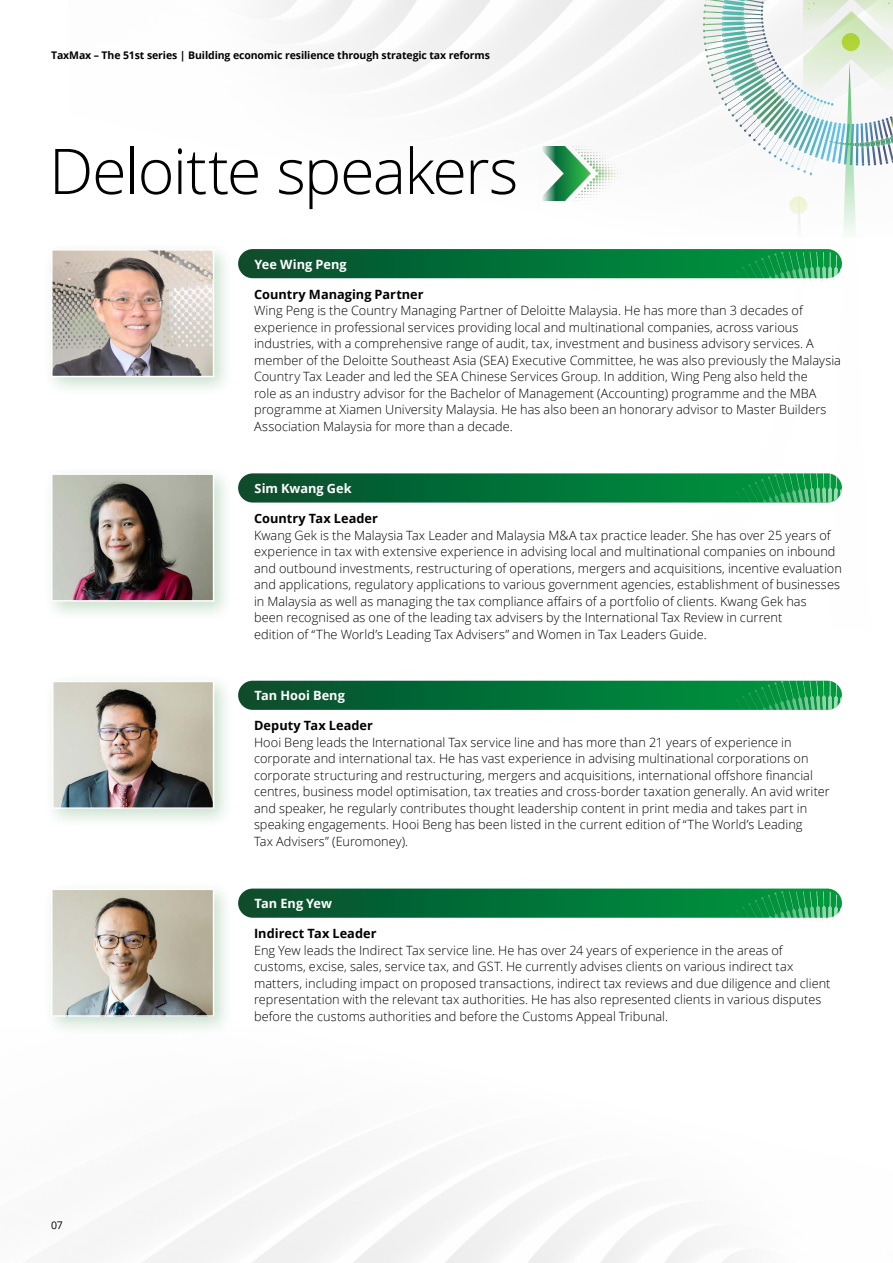
<style>
.page{position:relative;width:893px;height:1263px;background:#fff}
.page>*{position:absolute;margin:0;border:0;box-sizing:border-box;transform-origin:0 0}
.t1{font:300 63px "Open Sans";letter-spacing:-.025em;color:#000}
.t2{font:300 12.75px/16.5px "Open Sans";letter-spacing:.005em;color:#000}
.t3{font:700 12.75px "Open Sans";letter-spacing:.005em;color:#000}
.t4{font:700 12.75px "Open Sans";letter-spacing:.005em;color:#fff}
.t5{font:700 10.5px "Open Sans";letter-spacing:-.01em;color:#020103}
.t6{font:10.5px "Open Sans";color:#000}
</style>
<div class="page">
<img style="left:266px;top:0;width:542px;height:213px">
<svg style="left:703px;top:0;width:190px;height:175px"></svg>
<div style="left:789px;top:196px;width:18px;height:18px;background:#f1f5d7;border-radius:50%"></div>
<img style="left:828px;top:104px;width:43px;height:399px">
<img style="left:829px;top:104px;width:41px;height:399px">
<img style="left:593px;top:195px;width:210px;height:308px">
<svg style="left:798px;top:196px;width:2px;height:18px"></svg>
<img style="left:803px;top:0;width:90px;height:104px">
<div style="left:43px;top:465px;width:191px;height:157px;background:#218534;opacity:.24"></div>
<img style="left:54px;top:476px;width:157px;height:123px">
<div style="left:51px;top:473px;width:163px;height:129px;border:2px solid #fff"></div>
<svg style="left:238px;top:473px;width:604px;height:29px;background:#066b38"></svg>
<img style="left:679px;top:473px;width:163px;height:29px">
<div style="left:44px;top:673px;width:190px;height:156px;background:#218534;opacity:.24"></div>
<img style="left:55px;top:684px;width:156px;height:122px">
<div style="left:52px;top:681px;width:162px;height:128px;border:2px solid #fff"></div>
<svg style="left:238px;top:681px;width:604px;height:29px;background:#046a36"></svg>
<img style="left:679px;top:681px;width:163px;height:29px">
<img style="left:538px;top:147px;width:88px;height:54px">
<div style="left:43px;top:241px;width:191px;height:157px;background:#218534;opacity:.24"></div>
<img style="left:54px;top:252px;width:157px;height:122px">
<div style="left:51px;top:249px;width:163px;height:128px;border:2px solid #fff"></div>
<div style="left:238px;top:249px;width:604px;height:29px;background:linear-gradient(to right,#094d30,#009c3f);border-radius:15px"></div>
<img style="left:679px;top:252px;width:163px;height:29px">
<div style="left:43px;top:880px;width:191px;height:157px;background:#218534;opacity:.24"></div>
<img style="left:54px;top:891px;width:157px;height:123px">
<div style="left:51px;top:888px;width:163px;height:129px;border:2px solid #fff"></div>
<div style="left:238px;top:888px;width:604px;height:30px;background:linear-gradient(to right,#094d30,#009d40);border-radius:15px"></div>
<img style="left:679px;top:891px;width:163px;height:30px">
<p class="t5" style="left:51px;top:48px;width:440px">TaxMax – The 51st series | Building economic resilience through strategic tax reforms</p>
<h1 class="t1" style="left:49px;top:128px;width:471px">Deloitte speakers</h1>
<p class="t4" style="left:255px;top:255px;width:93px">Yee Wing Peng</p>
<p class="t3" style="left:254px;top:285px;width:171px">Country Managing Partner</p>
<p class="t2" style="left:254px;top:302px;width:588px">Wing Peng is the Country Managing Partner of Deloitte Malaysia. He has more than 3 decades of experience in professional services providing local and multinational companies, across various industries, with a comprehensive range of audit, tax, investment and business advisory services. A member of the Deloitte Southeast Asia (SEA) Executive Committee, he was also previously the Malaysia Country Tax Leader and led the SEA Chinese Services Group. In addition, Wing Peng also held the<br>role as an industry advisor for the Bachelor of Management (Accounting) programme and the MBA programme at Xiamen University Malaysia. He has also been an honorary advisor to Master Builders Association Malaysia for more than a decade.</p>
<p class="t4" style="left:255px;top:479px;width:98px">Sim Kwang Gek</p>
<p class="t3" style="left:254px;top:509px;width:125px">Country Tax Leader</p>
<p class="t2" style="left:254px;top:526px;width:589px">Kwang Gek is the Malaysia Tax Leader and Malaysia M&amp;A tax practice leader. She has over 25 years of experience in tax with extensive experience in advising local and multinational companies on inbound and outbound investments, restructuring of operations, mergers and acquisitions, incentive evaluation and applications, regulatory applications to various government agencies, establishment of businesses in Malaysia as well as managing the tax compliance affairs of a portfolio of clients. Kwang Gek has<br>been recognised as one of the leading tax advisers by the International Tax Review in current<br>edition of “The World’s Leading Tax Advisers” and Women in Tax Leaders Guide.</p>
<p class="t4" style="left:255px;top:686px;width:92px">Tan Hooi Beng</p>
<p class="t3" style="left:254px;top:717px;width:120px">Deputy Tax Leader</p>
<p class="t2" style="left:254px;top:734px;width:577px">Hooi Beng leads the International Tax service line and has more than 21 years of experience in corporate and international tax. He has vast experience in advising multinational corporations on corporate structuring and restructuring, mergers and acquisitions, international offshore financial centres, business model optimisation, tax treaties and cross-border taxation generally. An avid writer and speaker, he regularly contributes thought leadership content in print media and takes part in speaking engagements. Hooi Beng has been listed in the current edition of “The World’s Leading<br>Tax Advisers” (Euromoney).</p>
<p class="t4" style="left:255px;top:894px;width:79px">Tan Eng Yew</p>
<p class="t6" style="left:51px;top:1217px;width:13px">07</p>
<p class="t3" style="left:254px;top:925px;width:124px">Indirect Tax Leader</p>
<p class="t2" style="left:254px;top:941px;width:578px">Eng Yew leads the Indirect Tax service line. He has over 24 years of experience in the areas of customs, excise, sales, service tax, and GST. He currently advises clients on various indirect tax matters, including impact on proposed transactions, indirect tax reviews and due diligence and client representation with the relevant tax authorities. He has also represented clients in various disputes before the customs authorities and before the Customs Appeal Tribunal.</p>
</div>
